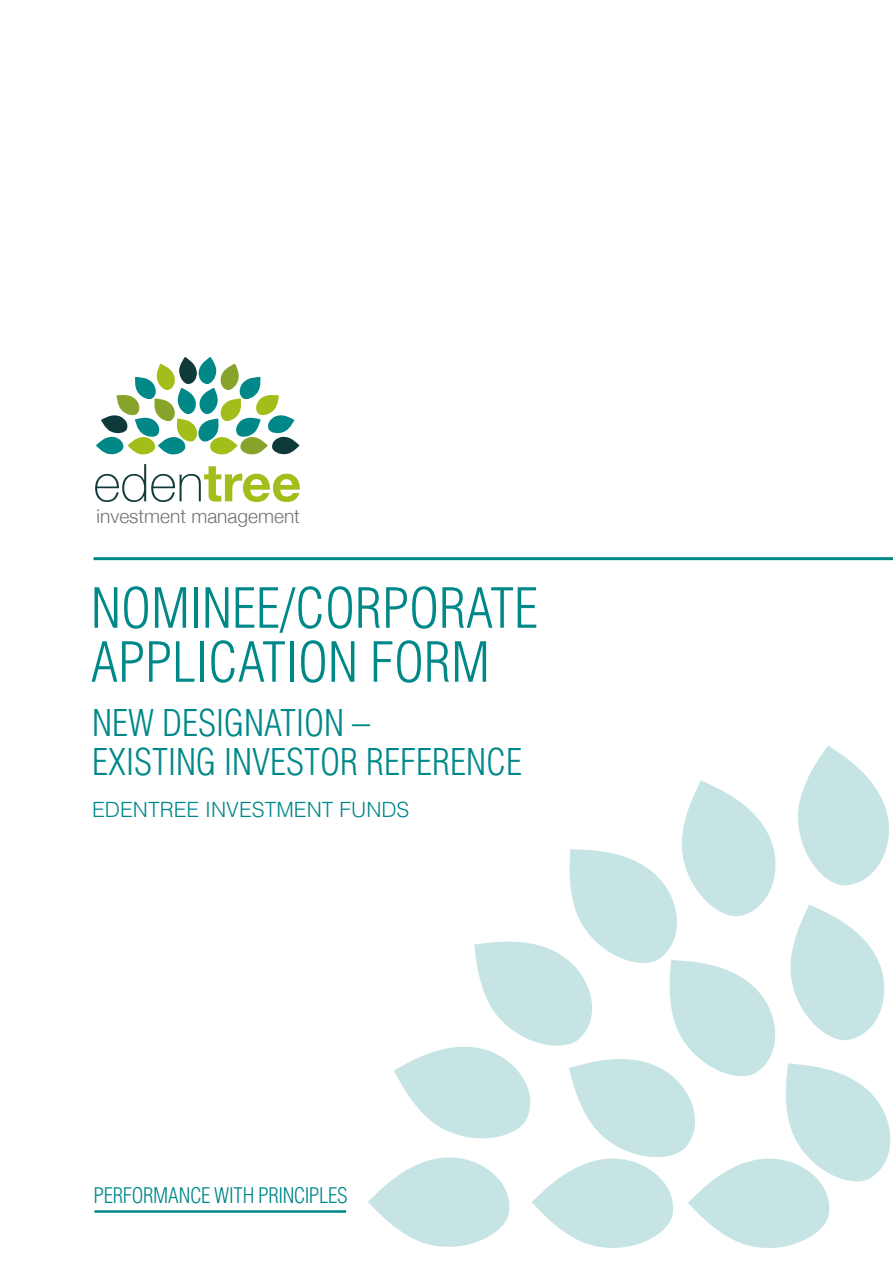
<style>
.page{position:relative;width:893px;height:1263px;background:#fff}
.page>*{position:absolute;margin:0;border:0;box-sizing:border-box;transform-origin:0 0}
.t1{font:300 condensed 54px/54px "Helvetica LT Std";color:#008889}
.t2{font:100 52.2px "Helvetica Neue";color:#103a39}
.t3{font:300 condensed 36px/39px "Helvetica LT Std";color:#008889}
.t4{font:300 condensed 21px "Helvetica LT Std";letter-spacing:-.015em;color:#008889}
.t5{font:300 21px "Helvetica LT Std";color:#008889}
.t6{font:300 19.2px "Helvetica Neue";color:#747174}
.s1{font-weight:700;color:#a2be1a}
</style>
<div class="page">
<hr style="left:94px;top:557px;width:799px;height:3px;background:#008889">
<hr style="left:94px;top:1210px;width:252px;height:3px;background:#008889">
<svg style="left:96px;top:357px;width:203px;height:98px"></svg>
<svg style="left:368px;top:745px;width:523px;height:503px"></svg>
<h2 class="t2" style="left:93px;top:443px;width:209px">eden<span class="s1">tree</span></h2>
<p class="t6" style="left:97px;top:501px;width:205px">investment management</p>
<h1 class="t1" style="left:91px;top:581px;width:449px">NOMINEE/CORPORATE<br>APPLICATION FORM</h1>
<p class="t3" style="left:92px;top:703px;width:431px">NEW DESIGNATION –<br>EXISTING INVESTOR REFERENCE</p>
<p class="t5" style="left:92px;top:796px;width:319px">EDENTREE INVESTMENT FUNDS</p>
<p class="t4" style="left:94px;top:1182px;width:256px">PERFORMANCE WITH PRINCIPLES</p>
</div>
